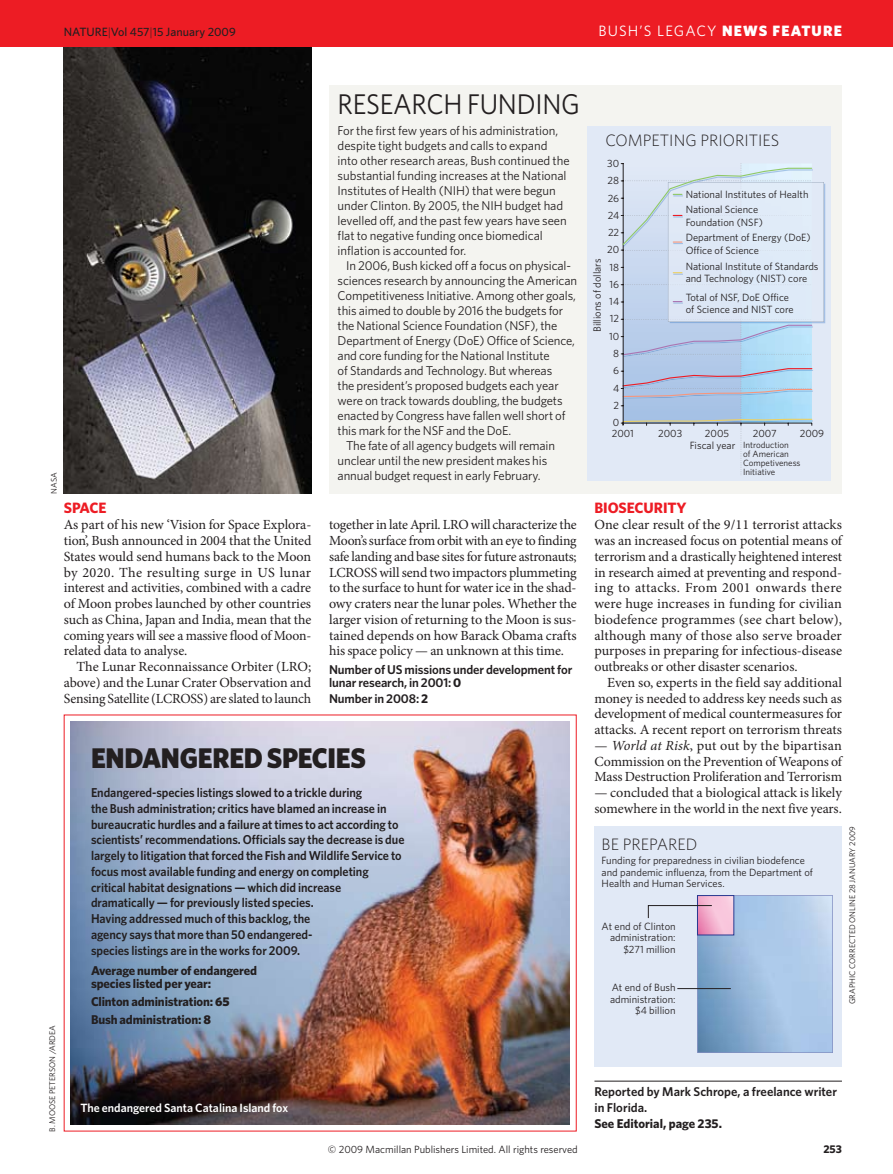
<style>
.page{position:relative;width:893px;height:1174px;background:#fff}
.page>*{position:absolute;margin:0;border:0;box-sizing:border-box;transform-origin:0 0}
.t1{font:900 28.5px "Whitney";letter-spacing:-.01em;color:#231f20;scale:.95 1}
.t2{font:28.5px "Whitney";letter-spacing:-.01em;color:#231f20;scale:.95 1}
.t3{font:300 16.5px "Whitney";color:#231f20}
.t4{font:15px "Whitney";letter-spacing:.075em;color:#fff}
.t5{font:700 15px "Whitney";letter-spacing:-.005em;color:#ed1c24}
.t6{font:13.95px/15.8px "Minion Pro";letter-spacing:-.01em;color:#231f20;text-align:justify}
.t7{font:600 12.9px/15.8px "Whitney";letter-spacing:-.005em;color:#231f20;scale:.95 1}
.t8{font:12.75px/15px "Whitney";letter-spacing:-.01em;color:#231f20}
.t9{font:600 12.75px/15.8px "Whitney";letter-spacing:-.01em;color:#231f20}
.t10{font:700 12.75px/13.5px "Whitney";letter-spacing:-.01em;color:#231f20}
.t11{font:600 12px "Whitney";color:#fff}
.t12{font:500 12px "Whitney";color:#231f20}
.t13{font:700 11.25px "Whitney";color:#231f20}
.t14{font:10.5px/11.2px "Whitney";color:#231f20}
.t15{font:9px/9px "Whitney";color:#231f20}
.t16{font:8.25px "Whitney";color:#231f20}
.s1{font-weight:300}
.s2{font-weight:900}
.s3{font-weight:700}
.s4{font-style:italic}
</style>
<div class="page">
<img style="left:70px;top:721px;width:500px;height:403px">
<div style="left:329px;top:85px;width:513px;height:408px;background:#f4f4f0"></div>
<div style="left:587px;top:126px;width:244px;height:355px;background:#e1e9f6"></div>
<svg style="left:621px;top:163px;width:204px;height:309px"></svg>
<div style="left:594px;top:826px;width:248px;height:240px;background:#e1e9f6"></div>
<svg style="left:648px;top:895px;width:185px;height:157px"></svg>
<img style="left:64px;top:47px;width:247px;height:446px">
<hr style="left:594px;top:1080px;width:248px;height:1px;background:#231f20">
<div style="left:0;top:0;width:893px;height:47px;background:#ed1c24"></div>
<p class="t12" style="left:64px;top:25px;width:174px">NATURE<span class="s1">|</span>Vol 457<span class="s1">|</span>15 January 2009</p>
<p class="t4" style="left:598px;top:22px;width:245px">BUSH’S LEGACY <span class="s2">NEWS FEATURE</span></p>
<p class="t16" style="left:49px;top:493px;width:23px;rotate:-90deg">NASA</p>
<p class="t5" style="left:64px;top:499px;width:44px">SPACE</p>
<p class="t6" style="left:64px;top:517px;width:249px">As part of his new ‘Vision for Space Explora&shy;tion’, Bush announced in 2004 that the United States would send humans back to the Moon by 2020. The resulting surge in US lunar interest and activities, combined with a cadre of Moon probes launched by other countries such as China, Japan and India, mean that the coming years will see a massive flood of Moon&shy;related data to analyse.</p>
<p class="t6" style="left:64px;top:659px;width:249px;text-indent:13px">The Lunar Reconnaissance Orbiter (LRO; above) and the Lunar Crater Observation and Sensing Satellite (LCROSS) are slated to launch</p>
<h1 class="t2" style="left:338px;top:87px;width:257px">RESEARCH FUNDING</h1>
<p class="t8" style="left:338px;top:123px;width:233px">For the first few years of his administration, despite tight budgets and calls to expand into other research areas, Bush continued the substantial funding increases at the National Institutes of Health (NIH) that were begun under Clinton. By 2005, the NIH budget had levelled off, and the past few years have seen flat to negative funding once biomedical inflation is accounted for.</p>
<p class="t8" style="left:346px;top:258px;width:226px">In 2006, Bush kicked off a focus on physical-</p>
<p class="t8" style="left:338px;top:273px;width:241px">sciences research by announcing the American</p>
<p class="t8" style="left:338px;top:287px;width:240px">Competitiveness Initiative. Among other goals,</p>
<p class="t8" style="left:338px;top:302px;width:227px">this aimed to double by 2016 the budgets for</p>
<p class="t8" style="left:338px;top:317px;width:221px">the National Science Foundation (NSF), the</p>
<p class="t8" style="left:338px;top:332px;width:239px">Department of Energy (DoE) Office of Science,</p>
<p class="t8" style="left:338px;top:347px;width:213px">and core funding for the National Institute</p>
<p class="t8" style="left:338px;top:362px;width:216px">of Standards and Technology. But whereas</p>
<p class="t8" style="left:338px;top:377px;width:223px">the president’s proposed budgets each year</p>
<p class="t8" style="left:338px;top:392px;width:226px">were on track towards doubling, the budgets</p>
<p class="t8" style="left:338px;top:407px;width:229px">enacted by Congress have fallen well short of</p>
<p class="t8" style="left:338px;top:422px;width:175px">this mark for the NSF and the DoE.</p>
<p class="t8" style="left:346px;top:437px;width:210px">The fate of all agency budgets will remain</p>
<p class="t8" style="left:338px;top:452px;width:211px">unclear until the new president makes his</p>
<p class="t8" style="left:338px;top:467px;width:205px">annual budget request in early February.</p>
<p class="t6" style="left:329px;top:517px;width:249px">together in late April. LRO will characterize the Moon’s surface from orbit with an eye to finding safe landing and base sites for future astronauts; LCROSS will send two impactors plummeting to the surface to hunt for water ice in the shad&shy;owy craters near the lunar poles. Whether the larger vision of returning to the Moon is sus&shy;tained depends on how Barack Obama crafts his space policy — an unknown at this time.</p>
<p class="t9" style="left:329px;top:662px;width:245px;line-height:12.8px">Number of US missions under development for lunar research, in 2001: <span class="s3">0</span></p>
<p class="t9" style="left:329px;top:690px;width:101px">Number in 2008: <span class="s3">2</span></p>
<p class="t16" style="left:47px;top:1131px;width:107px;rotate:-90deg">B. Moose Peterson /ardea</p>
<h1 class="t1" style="left:91px;top:740px;width:291px">ENDANGERED SPECIES</h1>
<p class="t7" style="left:91px;top:784px;width:331px">Endangered-species listings slowed to a trickle during<br>the Bush administration; critics have blamed an increase in bureaucratic hurdles and a failure at times to act according to scientists’ recommendations. Officials say the decrease is due largely to litigation that forced the Fish and Wildlife Service to focus most available funding and energy on completing critical habitat designations — which did increase dramatically — for previously listed species.<br>Having addressed much of this backlog, the<br>agency says that more than 50 endangered-<br>species listings are in the works for 2009.</p>
<p class="t10" style="left:91px;top:963px;width:168px">Average number of endangered species listed per year:</p>
<p class="t10" style="left:91px;top:992px;width:140px;line-height:17.7px">Clinton administration: <span class="s2">65<br></span>Bush administration: <span class="s2">8</span></p>
<p class="t11" style="left:80px;top:1100px;width:209px">The endangered Santa Catalina Island fox</p>
<p class="t14" style="left:328px;top:1143px;width:251px">© 2009 Macmillan Publishers Limited. All rights reserved</p>
<p class="t3" style="left:605px;top:131px;width:175px">COMPETING PRIORITIES</p>
<p class="t14" style="left:607px;top:158px;width:13px">30</p>
<p class="t14" style="left:608px;top:175px;width:13px">28</p>
<p class="t14" style="left:608px;top:192px;width:13px">26</p>
<p class="t14" style="left:608px;top:209px;width:13px">24</p>
<p class="t14" style="left:608px;top:227px;width:13px">22</p>
<p class="t14" style="left:607px;top:244px;width:14px">20</p>
<p class="t14" style="left:591px;top:332px;width:75px;rotate:-90deg">Billions of dollars</p>
<p class="t14" style="left:609px;top:261px;width:11px">18</p>
<p class="t14" style="left:609px;top:278px;width:11px">16</p>
<p class="t14" style="left:609px;top:296px;width:11px">14</p>
<p class="t14" style="left:610px;top:313px;width:11px">12</p>
<p class="t14" style="left:609px;top:330px;width:12px">10</p>
<p class="t14" style="left:613px;top:347px;width:7px">8</p>
<p class="t14" style="left:613px;top:365px;width:7px">6</p>
<p class="t14" style="left:613px;top:382px;width:8px">4</p>
<p class="t14" style="left:614px;top:399px;width:7px">2</p>
<p class="t14" style="left:613px;top:416px;width:8px">0</p>
<p class="t14" style="left:686px;top:186px;width:124px;line-height:15.5px">National Institutes of Health<br>National Science</p>
<p class="t14" style="left:686px;top:214px;width:127px;line-height:15.6px">Foundation (NSF)<br>Department of Energy (DoE)</p>
<p class="t14" style="left:686px;top:242px;width:134px;line-height:15.8px">Office of Science<br>National Institute of Standards</p>
<p class="t14" style="left:686px;top:269px;width:123px;line-height:18.1px">and Technology (NIST) core<br>Total of NSF, DoE Office</p>
<p class="t14" style="left:686px;top:304px;width:110px">of Science and NIST core</p>
<p class="t14" style="left:612px;top:428px;width:24px">2001</p>
<p class="t14" style="left:658px;top:428px;width:26px">2003</p>
<p class="t14" style="left:705px;top:428px;width:26px">2005</p>
<p class="t14" style="left:753px;top:428px;width:25px">2007</p>
<p class="t14" style="left:800px;top:428px;width:26px">2009</p>
<p class="t14" style="left:690px;top:439px;width:47px">Fiscal year</p>
<p class="t15" style="left:743px;top:440px;width:59px">Introduction<br>of American<br>Competiveness<br>Initiative</p>
<p class="t5" style="left:594px;top:499px;width:94px">BIOSECURITY</p>
<p class="t6" style="left:594px;top:517px;width:249px">One clear result of the 9/11 terrorist attacks was an increased focus on potential means of terrorism and a drastically heightened interest in research aimed at preventing and respond&shy;ing to attacks. From 2001 onwards there were huge increases in funding for civilian biodefence programmes (see chart below), although many of those also serve broader purposes in preparing for infectious-disease outbreaks or other disaster scenarios.</p>
<p class="t6" style="left:594px;top:674px;width:249px;text-indent:13px">Even so, experts in the field say additional money is needed to address key needs such as development of medical countermeasures for attacks. A recent report on terrorism threats</p>
<p class="t6" style="left:594px;top:737px;width:249px">— <span class="s4">World at Risk</span>, put out by the bipartisan Commission on the Prevention of Weapons of Mass Destruction Proliferation and Terrorism</p>
<p class="t6" style="left:594px;top:785px;width:249px">— concluded that a biological attack is likely somewhere in the world in the next five years.</p>
<p class="t3" style="left:602px;top:834px;width:97px">BE PREPARED</p>
<p class="t14" style="left:602px;top:855px;width:213px">Funding for preparedness in civilian biodefence and pandemic influenza, from the Department of<br>Health and Human Services.</p>
<p class="t14" style="left:602px;top:920px;width:76px;text-align:right">At end of Clinton administration: $271 million</p>
<p class="t14" style="left:610px;top:982px;width:67px;text-align:right">At end of Bush administration: $4 billion</p>
<p class="t16" style="left:847px;top:1004px;width:179px;rotate:-90deg">Graphic corrected online 28 January 2009</p>
<p class="t9" style="left:594px;top:1083px;width:244px">Reported by Mark Schrope, a freelance writer in Florida.</p>
<p class="t10" style="left:594px;top:1116px;width:129px">See Editorial, page 235.</p>
<p class="t13" style="left:823px;top:1142px;width:20px">253</p>
</div>
